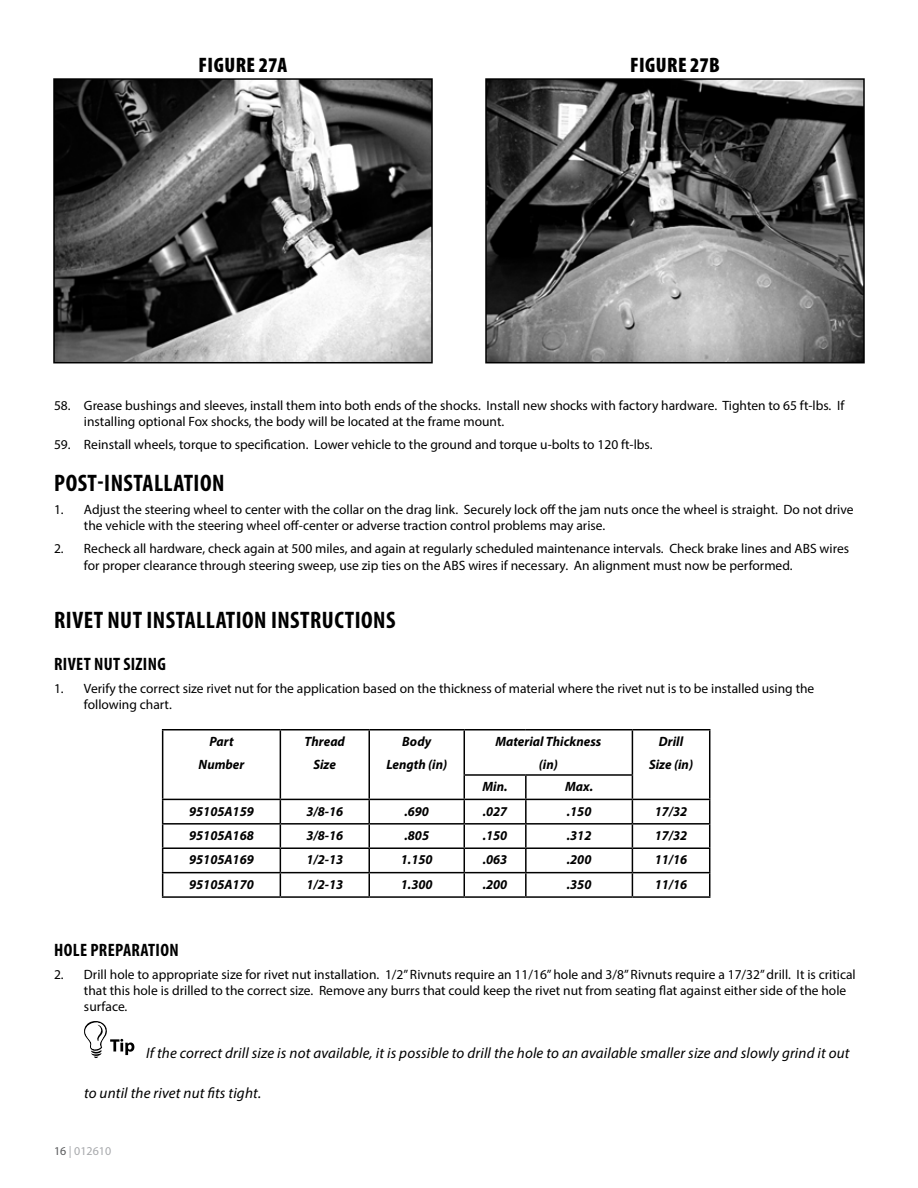
<style>
.page{position:relative;width:918px;height:1188px;background:#fff}
.page>*{position:absolute;margin:0;border:0;box-sizing:border-box;transform-origin:0 0}
.t1{font:700 condensed 24px "Myriad Pro";letter-spacing:.02em;color:#000}
.t2{font:900 condensed 21px "Myriad Pro";letter-spacing:.02em;color:#000}
.t3{font:700 condensed 18px "Myriad Pro";letter-spacing:.02em;color:#000}
.t4{font:italic 15px "Myriad Pro";letter-spacing:.01em;color:#000}
.t5{font:13.5px/16.2px "Myriad Pro";color:#000}
.t6{font:italic 700 13.5px/23px "Myriad Pro";color:#000;text-align:center}
.t7{font:12px "Myriad Pro";color:#a7a9ac}
.s1{color:#58595b}
</style>
<div class="page">
<img style="left:56px;top:81px;width:374px;height:279px">
<div style="left:53px;top:78px;width:380px;height:285px;border:2px solid #000"></div>
<img style="left:488px;top:81px;width:374px;height:279px">
<div style="left:485px;top:78px;width:380px;height:285px;border:2px solid #000"></div>
<hr style="left:162px;top:729px;width:118px;height:1px;background:#000">
<hr style="left:162px;top:731px;width:1px;height:44px;background:#000">
<hr style="left:280px;top:729px;width:89px;height:1px;background:#000">
<hr style="left:280px;top:731px;width:1px;height:44px;background:#000">
<hr style="left:369px;top:729px;width:95px;height:1px;background:#000">
<hr style="left:368px;top:731px;width:2px;height:44px;background:#000">
<hr style="left:464px;top:729px;width:62px;height:1px;background:#000">
<hr style="left:464px;top:731px;width:1px;height:43px;background:#000">
<hr style="left:526px;top:729px;width:106px;height:1px;background:#000">
<hr style="left:632px;top:729px;width:78px;height:1px;background:#000">
<hr style="left:632px;top:731px;width:1px;height:43px;background:#000">
<hr style="left:709px;top:731px;width:1px;height:44px;background:#000">
<hr style="left:368px;top:775px;width:2px;height:24px;background:#000">
<hr style="left:464px;top:774px;width:62px;height:2px;background:#000">
<hr style="left:526px;top:774px;width:107px;height:2px;background:#000">
<hr style="left:525px;top:776px;width:2px;height:23px;background:#000">
<hr style="left:162px;top:799px;width:118px;height:1px;background:#000">
<hr style="left:280px;top:799px;width:89px;height:1px;background:#000">
<hr style="left:369px;top:799px;width:95px;height:1px;background:#000">
<hr style="left:368px;top:800px;width:2px;height:23px;background:#000">
<hr style="left:464px;top:799px;width:62px;height:1px;background:#000">
<hr style="left:526px;top:799px;width:106px;height:1px;background:#000">
<hr style="left:525px;top:800px;width:2px;height:23px;background:#000">
<hr style="left:632px;top:799px;width:78px;height:1px;background:#000">
<hr style="left:162px;top:823px;width:118px;height:2px;background:#000">
<hr style="left:280px;top:823px;width:89px;height:2px;background:#000">
<hr style="left:369px;top:823px;width:95px;height:2px;background:#000">
<hr style="left:368px;top:825px;width:2px;height:22px;background:#000">
<hr style="left:464px;top:823px;width:62px;height:2px;background:#000">
<hr style="left:526px;top:823px;width:106px;height:2px;background:#000">
<hr style="left:525px;top:825px;width:2px;height:22px;background:#000">
<hr style="left:632px;top:823px;width:78px;height:2px;background:#000">
<hr style="left:162px;top:847px;width:118px;height:2px;background:#000">
<hr style="left:280px;top:847px;width:89px;height:2px;background:#000">
<hr style="left:369px;top:847px;width:95px;height:2px;background:#000">
<hr style="left:368px;top:849px;width:2px;height:23px;background:#000">
<hr style="left:464px;top:847px;width:62px;height:2px;background:#000">
<hr style="left:526px;top:847px;width:106px;height:2px;background:#000">
<hr style="left:525px;top:849px;width:2px;height:23px;background:#000">
<hr style="left:632px;top:847px;width:78px;height:2px;background:#000">
<hr style="left:162px;top:872px;width:118px;height:1px;background:#000">
<svg style="left:162px;top:775px;width:1px;height:121px"></svg>
<hr style="left:280px;top:872px;width:89px;height:1px;background:#000">
<svg style="left:280px;top:775px;width:1px;height:121px"></svg>
<hr style="left:369px;top:872px;width:95px;height:1px;background:#000">
<hr style="left:368px;top:873px;width:2px;height:23px;background:#000">
<hr style="left:464px;top:872px;width:62px;height:1px;background:#000">
<svg style="left:464px;top:776px;width:1px;height:120px"></svg>
<hr style="left:526px;top:872px;width:106px;height:1px;background:#000">
<hr style="left:525px;top:873px;width:2px;height:23px;background:#000">
<hr style="left:632px;top:872px;width:78px;height:1px;background:#000">
<svg style="left:632px;top:776px;width:1px;height:120px"></svg>
<svg style="left:709px;top:775px;width:1px;height:121px"></svg>
<hr style="left:162px;top:896px;width:118px;height:2px;background:#000">
<hr style="left:280px;top:896px;width:89px;height:2px;background:#000">
<hr style="left:369px;top:896px;width:95px;height:2px;background:#000">
<hr style="left:464px;top:896px;width:62px;height:2px;background:#000">
<hr style="left:526px;top:896px;width:106px;height:2px;background:#000">
<hr style="left:632px;top:896px;width:78px;height:2px;background:#000">
<svg style="left:84px;top:1021px;width:50px;height:37px"></svg>
<h2 class="t2" style="left:199px;top:51px;width:90px">FIGURE 27A</h2>
<h2 class="t2" style="left:630px;top:51px;width:91px">FIGURE 27B</h2>
<p class="t5" style="left:84px;top:397px;width:762px;text-indent:-30px">58. Grease bushings and sleeves, install them into both ends of the shocks. Install new shocks with factory hardware. Tighten to 65 ft-lbs. If installing optional Fox shocks, the body will be located at the frame mount.</p>
<p class="t5" style="left:54px;top:436px;width:600px">59. Reinstall wheels, torque to specification. Lower vehicle to the ground and torque u-bolts to 120 ft-lbs.</p>
<h1 class="t1" style="left:54px;top:468px;width:172px">POST-INSTALLATION</h1>
<p class="t5" style="left:84px;top:501px;width:771px;text-indent:-30px">1. Adjust the steering wheel to center with the collar on the drag link. Securely lock off the jam nuts once the wheel is straight. Do not drive the vehicle with the steering wheel off-center or adverse traction control problems may arise.</p>
<p class="t5" style="left:84px;top:541px;width:767px;text-indent:-30px">2. Recheck all hardware, check again at 500 miles, and again at regularly scheduled maintenance intervals. Check brake lines and ABS wires for proper clearance through steering sweep, use zip ties on the ABS wires if necessary. An alignment must now be performed.</p>
<h1 class="t1" style="left:54px;top:605px;width:343px">RIVET NUT INSTALLATION INSTRUCTIONS</h1>
<h3 class="t3" style="left:54px;top:653px;width:113px">RIVET NUT SIZING</h3>
<p class="t5" style="left:84px;top:680px;width:732px;text-indent:-30px">1. Verify the correct size rivet nut for the application based on the thickness of material where the rivet nut is to be installed using the following chart.</p>
<p class="t6" style="left:199px;top:729px;width:47px">Part<br>Number</p>
<p class="t6" style="left:305px;top:729px;width:42px">Thread<br>Size</p>
<p class="t6" style="left:386px;top:729px;width:62px">Body<br>Length (in)</p>
<p class="t6" style="left:495px;top:729px;width:107px">Material Thickness (in)</p>
<p class="t6" style="left:649px;top:729px;width:46px">Drill<br>Size (in)</p>
<p class="t6" style="left:483px;top:775px;width:26px">Min.</p>
<p class="t6" style="left:565px;top:775px;width:29px">Max.</p>
<p class="t6" style="left:189px;top:799px;width:66px">95105A159</p>
<p class="t6" style="left:306px;top:799px;width:38px">3/8-16</p>
<p class="t6" style="left:404px;top:799px;width:26px">.690</p>
<p class="t6" style="left:483px;top:799px;width:26px">.027</p>
<p class="t6" style="left:567px;top:799px;width:26px">.150</p>
<p class="t6" style="left:655px;top:799px;width:34px">17/32</p>
<p class="t6" style="left:189px;top:824px;width:66px">95105A168</p>
<p class="t6" style="left:306px;top:824px;width:38px">3/8-16</p>
<p class="t6" style="left:404px;top:824px;width:26px">.805</p>
<p class="t6" style="left:483px;top:824px;width:26px">.150</p>
<p class="t6" style="left:567px;top:824px;width:26px">.312</p>
<p class="t6" style="left:655px;top:824px;width:34px">17/32</p>
<p class="t6" style="left:189px;top:848px;width:66px">95105A169</p>
<p class="t6" style="left:306px;top:848px;width:38px">1/2-13</p>
<p class="t6" style="left:401px;top:848px;width:33px">1.150</p>
<p class="t6" style="left:483px;top:848px;width:26px">.063</p>
<p class="t6" style="left:567px;top:848px;width:26px">.200</p>
<p class="t6" style="left:655px;top:848px;width:34px">11/16</p>
<p class="t6" style="left:189px;top:872px;width:66px">95105A170</p>
<p class="t6" style="left:306px;top:872px;width:38px">1/2-13</p>
<p class="t6" style="left:401px;top:872px;width:33px">1.300</p>
<p class="t6" style="left:483px;top:872px;width:26px">.200</p>
<p class="t6" style="left:567px;top:872px;width:26px">.350</p>
<p class="t6" style="left:655px;top:872px;width:34px">11/16</p>
<h3 class="t3" style="left:54px;top:939px;width:126px">HOLE PREPARATION</h3>
<p class="t5" style="left:84px;top:966px;width:773px;text-indent:-30px">2. Drill hole to appropriate size for rivet nut installation. 1/2” Rivnuts require an 11/16” hole and 3/8” Rivnuts require a 17/32” drill. It is critical that this hole is drilled to the correct size. Remove any burrs that could keep the rivet nut from seating flat against either side of the hole surface.</p>
<p class="t4" style="left:146px;top:1044px;width:705px">If the correct drill size is not available, it is possible to drill the hole to an available smaller size and slowly grind it out</p>
<p class="t4" style="left:84px;top:1084px;width:179px">to until the rivet nut fits tight.</p>
<p class="t7" style="left:54px;top:1143px;width:59px"><span class="s1">16</span> | 012610</p>
</div>
